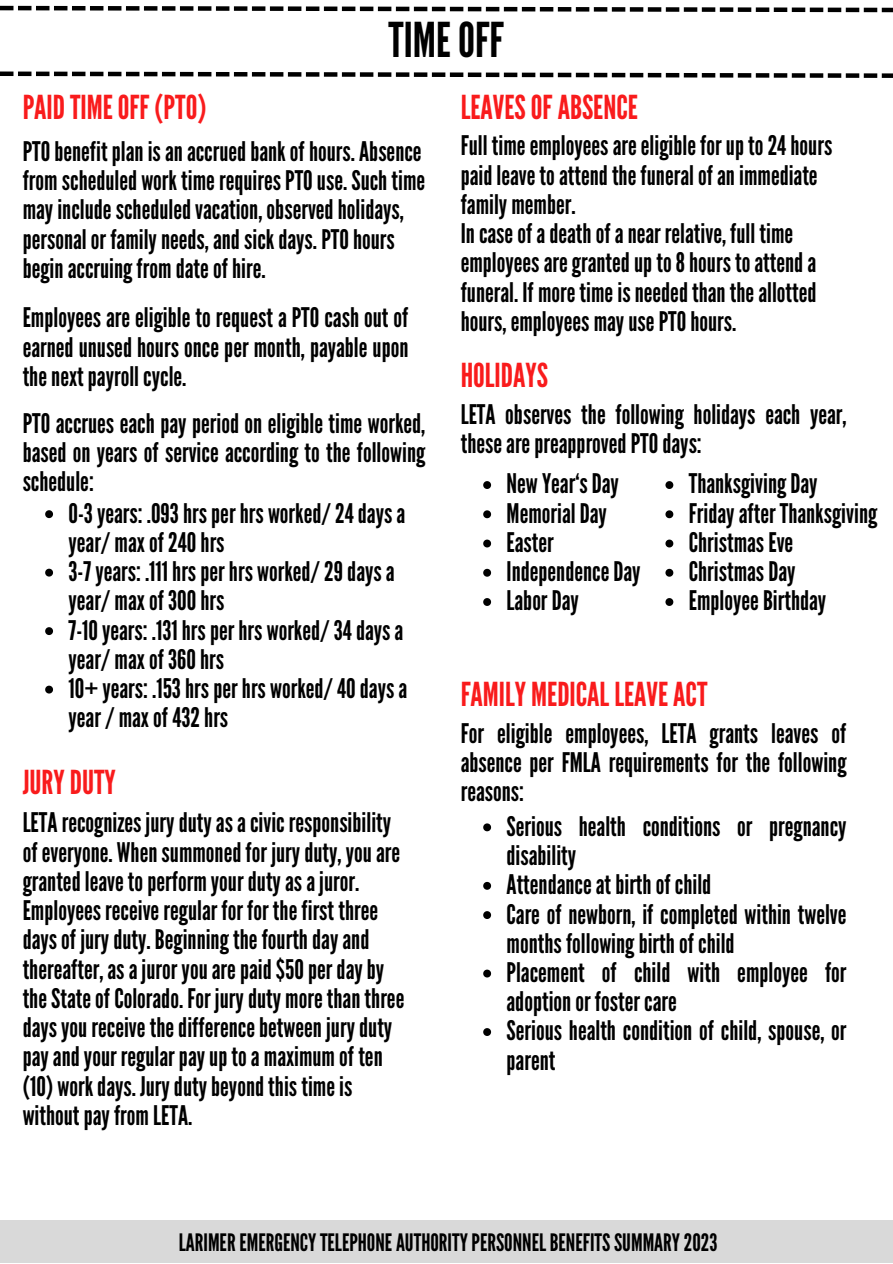
<style>
.page{position:relative;width:893px;height:1264px;background:#fff}
.page>*{position:absolute;margin:0;border:0;box-sizing:border-box;transform-origin:0 0}
.t1{font:48px "League Gothic";color:#000}
.t2{font:33px "League Gothic";color:#f91b1c}
.t3{font:27px/29.2px "League Gothic";color:#000}
.t4{font:24px "League Gothic";color:#000}
</style>
<div class="page">
<svg style="left:45px;top:510px;width:8px;height:8px"></svg>
<svg style="left:45px;top:568px;width:8px;height:8px"></svg>
<svg style="left:45px;top:627px;width:8px;height:8px"></svg>
<svg style="left:45px;top:685px;width:8px;height:8px"></svg>
<svg style="left:483px;top:481px;width:8px;height:8px"></svg>
<svg style="left:483px;top:510px;width:8px;height:8px"></svg>
<svg style="left:483px;top:539px;width:8px;height:8px"></svg>
<svg style="left:483px;top:569px;width:8px;height:7px"></svg>
<svg style="left:483px;top:598px;width:8px;height:8px"></svg>
<svg style="left:665px;top:481px;width:8px;height:8px"></svg>
<svg style="left:665px;top:510px;width:8px;height:8px"></svg>
<svg style="left:665px;top:539px;width:8px;height:8px"></svg>
<svg style="left:665px;top:569px;width:8px;height:7px"></svg>
<svg style="left:665px;top:598px;width:8px;height:8px"></svg>
<div style="left:0;top:1220px;width:892px;height:42px;background:#d9d9d9"></div>
<svg style="left:0;top:71px;width:892px;height:7px"></svg>
<svg style="left:0;top:6px;width:892px;height:7px"></svg>
<svg style="left:483px;top:823px;width:8px;height:8px"></svg>
<svg style="left:483px;top:881px;width:8px;height:8px"></svg>
<svg style="left:483px;top:911px;width:8px;height:8px"></svg>
<svg style="left:483px;top:969px;width:8px;height:8px"></svg>
<svg style="left:483px;top:1028px;width:8px;height:7px"></svg>
<p class="t1" style="left:388px;top:12px;width:117px">TIMEOFF</p>
<p class="t2" style="left:23px;top:88px;width:185px">PAIDTIMEOFF (PTO)</p>
<p class="t3" style="left:23px;top:137px;width:404px">PTObenefitplanisanaccruedbankofhours.Absence from scheduled worktimerequiresPTOuse.Suchtime mayincludescheduledvacation,observedholidays, personalor familyneeds,andsickdays.PTOhours beginaccruingfrom dateofhire.</p>
<p class="t3" style="left:23px;top:303px;width:387px;text-align:justify">Employees are eligible to request a PTO cash out of earned unused hours once per month, payable upon thenextpayrollcycle.</p>
<p class="t3" style="left:23px;top:409px;width:404px;text-align:justify">PTO accrues each pay period on eligible time worked, based on years of service according to the following schedule:</p>
<p class="t3" style="left:69px;top:499px;width:338px">0-3years: .093hrsperhrs worked/24daysa year/ maxof240hrs</p>
<p class="t3" style="left:69px;top:557px;width:327px">3-7years: .111hrsperhrs worked/29daysa year/ maxof300hrs</p>
<p class="t3" style="left:69px;top:616px;width:336px">7-10years: .131hrsperhrs worked/34daysa year/ maxof360hrs</p>
<p class="t3" style="left:69px;top:674px;width:340px">10+ years: .153hrsperhrs worked/40daysa year/ maxof432hrs</p>
<p class="t2" style="left:23px;top:763px;width:95px">JURYDUTY</p>
<p class="t3" style="left:23px;top:808px;width:383px">LETArecognizesjurydutyasacivicresponsibility ofeveryone. Whensummonedfor juryduty,youare grantedleavetoperform yourdutyasajuror.<br>Employeesreceiveregular for for thefirst three daysof juryduty.Beginningthefourthdayand thereafter,asajuroryouarepaid$50perdayby theStateofColorado. For juryduty morethanthree daysyoureceivethedifferencebetweenjuryduty payandyour regularpayuptoa maximum of ten (10) workdays. Jurydutybeyondthistimeis withoutpayfrom LETA.</p>
<p class="t2" style="left:460px;top:88px;width:179px">LEAVESOFABSENCE</p>
<p class="t3" style="left:460px;top:132px;width:373px">Full timeemployeesareeligibleforupto24hours paidleavetoattendthefuneralofanimmediate family member.</p>
<p class="t3" style="left:460px;top:219px;width:357px">Incaseofadeathofanear relative, full time employeesaregrantedupto8hourstoattenda funeral. If moretimeisneededthantheallotted hours,employees mayusePTOhours.</p>
<p class="t2" style="left:460px;top:356px;width:89px">HOLIDAYS</p>
<p class="t3" style="left:460px;top:400px;width:387px">LETA observes the following holidays each year, thesearepreapprovedPTOdays:</p>
<p class="t3" style="left:506px;top:470px;width:114px">New Year‘sDay</p>
<p class="t3" style="left:506px;top:499px;width:102px">MemorialDay</p>
<p class="t3" style="left:506px;top:528px;width:49px">Easter</p>
<p class="t3" style="left:506px;top:557px;width:135px">IndependenceDay</p>
<p class="t3" style="left:506px;top:586px;width:74px">LaborDay</p>
<p class="t3" style="left:688px;top:470px;width:130px">ThanksgivingDay</p>
<p class="t3" style="left:688px;top:499px;width:190px">FridayafterThanksgiving</p>
<p class="t3" style="left:688px;top:528px;width:106px">ChristmasEve</p>
<p class="t3" style="left:688px;top:557px;width:108px">ChristmasDay</p>
<p class="t3" style="left:688px;top:586px;width:139px">EmployeeBirthday</p>
<p class="t2" style="left:460px;top:675px;width:248px">FAMILY MEDICAL LEAVEACT</p>
<p class="t3" style="left:460px;top:719px;width:387px;text-align:justify">For eligible employees, LETA grants leaves of absence per FMLA requirements for the following reasons:</p>
<p class="t3" style="left:506px;top:812px;width:341px">Serious health conditions or pregnancy disability</p>
<p class="t3" style="left:506px;top:870px;width:206px">Attendanceatbirthofchild</p>
<p class="t3" style="left:506px;top:899px;width:341px">Care of newborn, if completed within twelve monthsfollowingbirthofchild</p>
<p class="t3" style="left:506px;top:958px;width:341px">Placement of child with employee for adoptionor fostercare</p>
<p class="t3" style="left:506px;top:1016px;width:341px">Serious health condition of child, spouse, or parent</p>
<p class="t4" style="left:179px;top:1228px;width:540px">LARIMEREMERGENCYTELEPHONEAUTHORITYPERSONNELBENEFITSSUMMARY2023</p>
</div>
